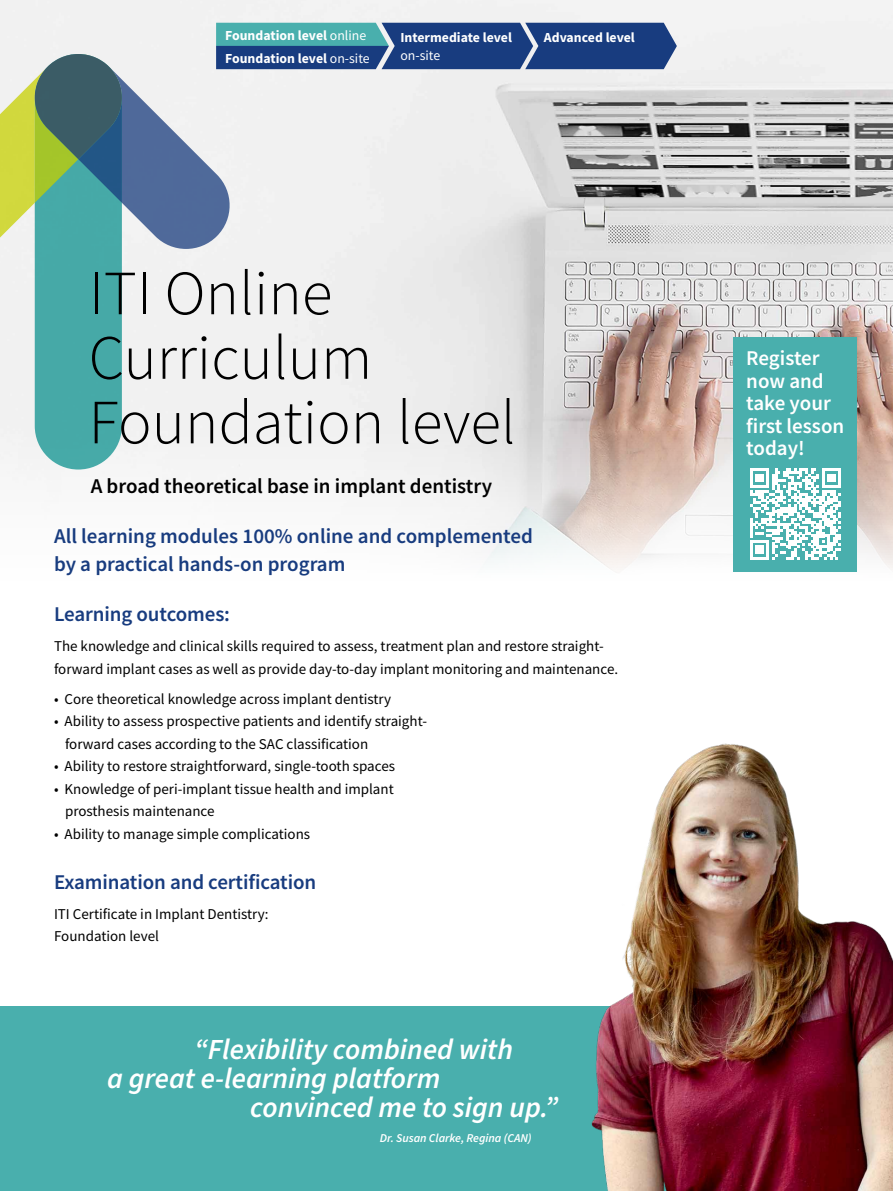
<style>
.page{position:relative;width:893px;height:1191px;background:#fff}
.page>*{position:absolute;margin:0;border:0;box-sizing:border-box;transform-origin:0 0}
.t1{font:300 63px/64.5px "Source Sans Pro";color:#000}
.t2{font:italic 600 29.1px "Source Sans Pro";color:#fff}
.t3{font:600 21px/28.5px "Source Sans Pro";letter-spacing:-.005em;color:#183c7f}
.t4{font:600 21px "Source Sans Pro";color:#000}
.t5{font:600 21px/22.5px "Source Sans Pro";color:#fff}
.t6{font:15px/22.5px "Source Sans Pro";color:#000}
.t7{font:700 13.8px "Source Sans Pro";color:#fff}
.t8{font:13.8px "Source Sans Pro";color:#fff}
.t9{font:italic 600 12px "Source Sans Pro";letter-spacing:-.005em;color:#fff}
.s1{font-weight:400}
</style>
<div class="page">
<img style="left:0;top:0;width:893px;height:572px">
<div style="left:35px;top:54px;width:87px;height:415px;background:#49afad;border-radius:44px"></div>
<div style="left:0;top:1006px;width:893px;height:185px;background:#49afad"></div>
<svg style="left:0;top:23px;width:677px;height:226px"></svg>
<div style="left:733px;top:337px;width:124px;height:234px;background:#49afad"></div>
<svg style="left:750px;top:468px;width:91px;height:91px"></svg>
<img style="left:591px;top:743px;width:302px;height:448px">
<p class="t7" style="left:225px;top:26px;width:143px">Foundation level <span class="s1">online</span></p>
<p class="t7" style="left:225px;top:49px;width:146px">Foundation level <span class="s1">on-site</span></p>
<p class="t7" style="left:400px;top:28px;width:113px">Intermediate level</p>
<p class="t8" style="left:400px;top:46px;width:41px">on-site</p>
<p class="t7" style="left:544px;top:28px;width:93px">Advanced level</p>
<h1 class="t1" style="left:89px;top:261px;width:429px">ITI Online<br>Curriculum<br>Foundation level</h1>
<h3 class="t4" style="left:91px;top:472px;width:403px">A broad theoretical base in implant dentistry</h3>
<h3 class="t3" style="left:54px;top:521px;width:480px">All learning modules 100% online and complemented by a practical hands-on program</h3>
<h3 class="t3" style="left:54px;top:600px;width:178px">Learning outcomes:</h3>
<p class="t6" style="left:54px;top:635px;width:566px">The knowledge and clinical skills required to assess, treatment plan and restore straight&shy;forward implant cases as well as provide day-to-day implant monitoring and maintenance.</p>
<p class="t6" style="left:54px;top:687px;width:339px">• Core theoretical knowledge across implant dentistry</p>
<p class="t6" style="left:65px;top:710px;width:363px;text-indent:-11px">• Ability to assess prospective patients and identify straight&shy;forward cases according to the SAC classification</p>
<p class="t6" style="left:54px;top:755px;width:343px">• Ability to restore straightforward, single-tooth spaces</p>
<p class="t6" style="left:65px;top:777px;width:330px;text-indent:-11px">• Knowledge of peri-implant tissue health and implant prosthesis maintenance</p>
<p class="t6" style="left:54px;top:822px;width:258px">• Ability to manage simple complications</p>
<h3 class="t3" style="left:54px;top:867px;width:264px">Examination and certification</h3>
<p class="t6" style="left:54px;top:902px;width:216px">ITI Certificate in Implant Dentistry:<br>Foundation level</p>
<h2 class="t2" style="left:194px;top:1029px;width:320px">“Flexibility combined with</h2>
<h2 class="t2" style="left:107px;top:1058px;width:335px">a great e-learning platform</h2>
<h2 class="t2" style="left:250px;top:1087px;width:309px">convinced me to sign up.”</h2>
<p class="t9" style="left:380px;top:1130px;width:153px">Dr. Susan Clarke, Regina (CAN)</p>
<h3 class="t5" style="left:746px;top:347px;width:100px">Register now and take your first lesson today!</h3>
</div>
